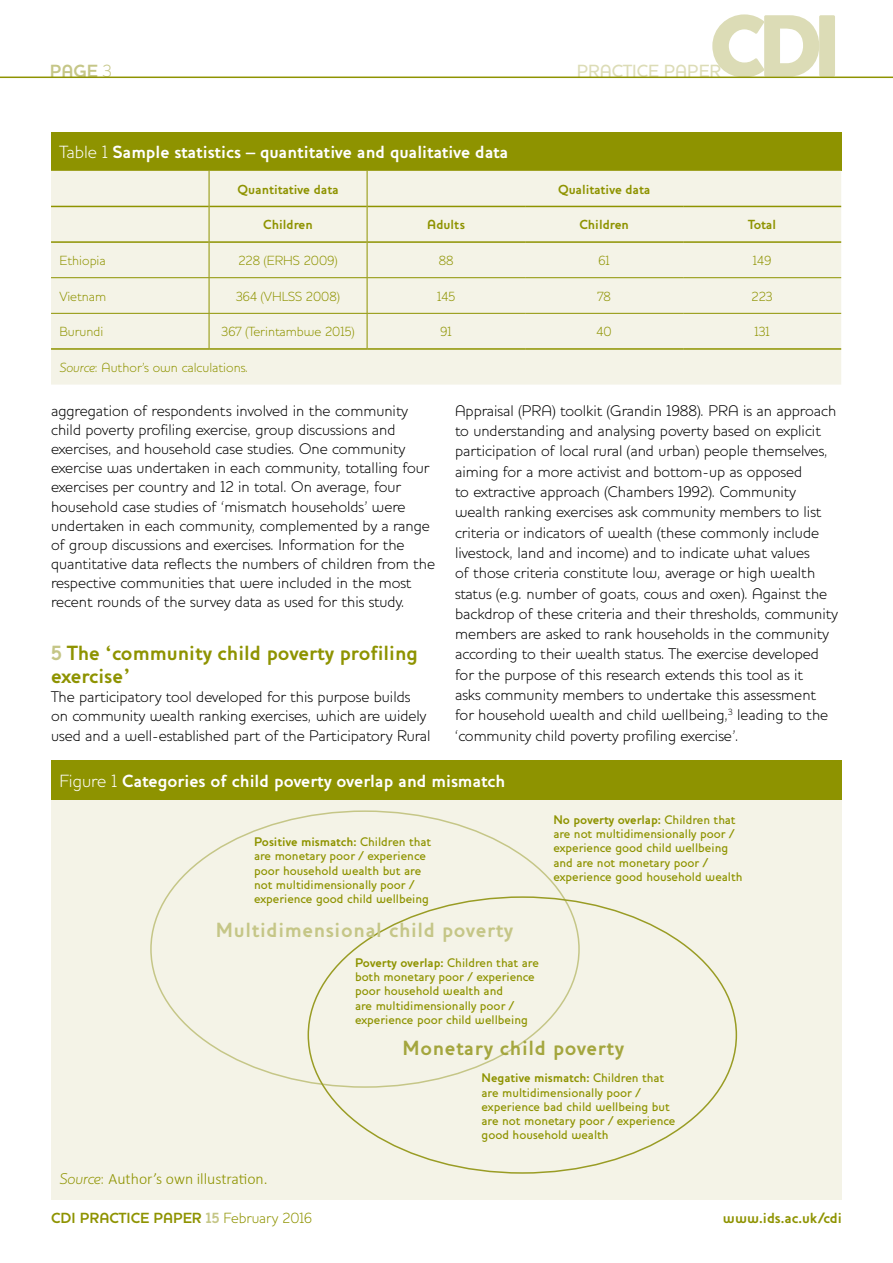
<style>
.page{position:relative;width:893px;height:1263px;background:#fff}
.page>*{position:absolute;margin:0;border:0;box-sizing:border-box;transform-origin:0 0}
.t1{font:800 90px "Houschka";color:#dcdcb6}
.t2{font:700 21px/23px "Houschka";color:#8e9300}
.t3{font:700 21px "Houschka";letter-spacing:.03em;color:#c5c687}
.t4{font:700 21px "Houschka";letter-spacing:.03em;color:#a4a63e}
.t5{font:700 18px "Houschka";color:#fff}
.t6{font:500 18px "Houschka";color:#dcdcb6}
.t7{font:700 18px "Houschka";color:#c5c687}
.t8{font:300 15.75px/20.2px "Houschka";color:#000}
.t9{font:300 15.75px "Calibri";color:#8e9300}
.t10{font:700 15px "Houschka";color:#8e9300}
.t11{font:300 13.5px "Houschka";color:#8e9300}
.t12{font:700 13.5px "Houschka";color:#8e9300}
.t13{font:500 12.75px/14.2px "Houschka";color:#8e9300}
.s1{font-weight:300}
.s2{font-style:italic}
.s3{color:#c5c687}
.s4{font-weight:700}
.s5{font-family:"Houschka";font-style:italic}
.s6{font-family:"Houschka"}
</style>
<div class="page">
<hr style="left:0;top:77px;width:893px;height:1px;background:#8e9300">
<div style="left:51px;top:132px;width:790px;height:39px;background:#8e9300"></div>
<div style="left:51px;top:171px;width:790px;height:214px;background:#f4f3e7"></div>
<hr style="left:51px;top:241px;width:158px;height:2px;background:#8e9300">
<hr style="left:209px;top:241px;width:158px;height:2px;background:#8e9300">
<hr style="left:367px;top:241px;width:158px;height:2px;background:#8e9300">
<hr style="left:525px;top:241px;width:158px;height:2px;background:#8e9300">
<hr style="left:683px;top:241px;width:158px;height:2px;background:#8e9300">
<hr style="left:51px;top:313px;width:158px;height:1px;background:#8e9300">
<hr style="left:209px;top:313px;width:158px;height:1px;background:#8e9300">
<hr style="left:367px;top:313px;width:158px;height:1px;background:#8e9300">
<hr style="left:525px;top:313px;width:158px;height:1px;background:#8e9300">
<hr style="left:683px;top:313px;width:158px;height:1px;background:#8e9300">
<hr style="left:51px;top:206px;width:158px;height:1px;background:#8e9300">
<hr style="left:209px;top:206px;width:158px;height:1px;background:#8e9300">
<hr style="left:367px;top:206px;width:158px;height:1px;background:#8e9300">
<hr style="left:525px;top:206px;width:158px;height:1px;background:#8e9300">
<hr style="left:683px;top:206px;width:158px;height:1px;background:#8e9300">
<hr style="left:51px;top:348px;width:158px;height:2px;background:#8e9300">
<hr style="left:209px;top:348px;width:158px;height:2px;background:#8e9300">
<hr style="left:367px;top:348px;width:158px;height:2px;background:#8e9300">
<hr style="left:525px;top:348px;width:158px;height:2px;background:#8e9300">
<hr style="left:683px;top:348px;width:158px;height:2px;background:#8e9300">
<hr style="left:51px;top:277px;width:158px;height:1px;background:#8e9300">
<hr style="left:209px;top:277px;width:158px;height:1px;background:#8e9300">
<hr style="left:367px;top:277px;width:158px;height:1px;background:#8e9300">
<hr style="left:525px;top:277px;width:158px;height:1px;background:#8e9300">
<hr style="left:683px;top:277px;width:158px;height:1px;background:#8e9300">
<hr style="left:209px;top:171px;width:1px;height:35px;background:#8e9300">
<hr style="left:367px;top:171px;width:1px;height:35px;background:#8e9300">
<hr style="left:209px;top:206px;width:1px;height:36px;background:#8e9300">
<hr style="left:367px;top:206px;width:1px;height:36px;background:#8e9300">
<hr style="left:209px;top:242px;width:1px;height:35px;background:#8e9300">
<hr style="left:367px;top:242px;width:1px;height:35px;background:#8e9300">
<hr style="left:209px;top:278px;width:1px;height:35px;background:#8e9300">
<hr style="left:367px;top:278px;width:1px;height:35px;background:#8e9300">
<hr style="left:209px;top:314px;width:1px;height:34px;background:#8e9300">
<hr style="left:367px;top:314px;width:1px;height:34px;background:#8e9300">
<div style="left:51px;top:781px;width:791px;height:418px;background:#f4f3e7"></div>
<div style="left:51px;top:761px;width:791px;height:39px;background:#8e9300"></div>
<h1 class="t1" style="left:709px;top:-7px;width:134px">CDI</h1>
<p class="t7" style="left:50px;top:60px;width:64px">PAGE <span class="s1">3</span></p>
<p class="t6" style="left:577px;top:60px;width:146px">PRACTICE PAPER</p>
<p class="t5" style="left:60px;top:141px;width:450px"><span class="s1">Table 1</span> Sample statistics – quantitative and qualitative data</p>
<p class="t12" style="left:238px;top:181px;width:103px">Quantitative data</p>
<p class="t12" style="left:558px;top:181px;width:94px">Qualitative data</p>
<p class="t12" style="left:263px;top:217px;width:51px">Children</p>
<p class="t12" style="left:427px;top:217px;width:39px">Adults</p>
<p class="t12" style="left:579px;top:217px;width:51px">Children</p>
<p class="t12" style="left:748px;top:217px;width:29px">Total</p>
<p class="t11" style="left:60px;top:252px;width:48px">Ethiopia</p>
<p class="t11" style="left:238px;top:252px;width:101px">228 (ERHS 2009)</p>
<p class="t11" style="left:439px;top:252px;width:16px">88</p>
<p class="t11" style="left:598px;top:252px;width:13px">61</p>
<p class="t11" style="left:753px;top:252px;width:20px">149</p>
<p class="t11" style="left:60px;top:288px;width:48px">Vietnam</p>
<p class="t11" style="left:236px;top:288px;width:105px">364 (VHLSS 2008)</p>
<p class="t11" style="left:437px;top:288px;width:20px">145</p>
<p class="t11" style="left:597px;top:288px;width:15px">78</p>
<p class="t11" style="left:752px;top:288px;width:23px">223</p>
<p class="t11" style="left:60px;top:324px;width:45px">Burundi</p>
<p class="t11" style="left:221px;top:324px;width:135px">367 (Terintambwe 2015)</p>
<p class="t11" style="left:440px;top:324px;width:13px">91</p>
<p class="t11" style="left:596px;top:324px;width:17px">40</p>
<p class="t11" style="left:754px;top:324px;width:17px">131</p>
<p class="t11" style="left:60px;top:359px;width:190px"><span class="s2">Source</span>: Author’s own calculations.</p>
<p class="t8" style="left:51px;top:401px;width:386px;line-height:19.2px">aggregation of respondents involved in the community child poverty profiling exercise, group discussions and exercises, and household case studies. One community exercise was undertaken in each community, totalling four exercises per country and 12 in total. On average, four household case studies of ‘mismatch households’ were undertaken in each community, complemented by a range of group discussions and exercises. Information for the quantitative data reflects the numbers of children from the respective communities that were included in the most recent rounds of the survey data as used for this study.</p>
<h2 class="t2" style="left:51px;top:642px;width:369px"><span class="s3">5</span> The ‘community child poverty profiling exercise’</h2>
<p class="t8" style="left:51px;top:687px;width:381px;line-height:19.2px">The participatory tool developed for this purpose builds on community wealth ranking exercises, which are widely used and a well-established part of the Participatory Rural</p>
<p class="t8" style="left:455px;top:400px;width:384px">Appraisal (PRA) toolkit (Grandin 1988). PRA is an approach to understanding and analysing poverty based on explicit participation of local rural (and urban) people themselves, aiming for a more activist and bottom-up as opposed<br>to extractive approach (Chambers 1992). Community wealth ranking exercises ask community members to list criteria or indicators of wealth (these commonly include livestock, land and income) and to indicate what values<br>of those criteria constitute low, average or high wealth status (e.g. number of goats, cows and oxen). Against the backdrop of these criteria and their thresholds, community members are asked to rank households in the community according to their wealth status. The exercise developed for the purpose of this research extends this tool as it<br>asks community members to undertake this assessment for household wealth and child wellbeing,<sup>3</sup> leading to the ‘community child poverty profiling exercise’.</p>
<p class="t5" style="left:60px;top:770px;width:447px"><span class="s1">Figure 1</span> Categories of child poverty overlap and mismatch</p>
<p class="t13" style="left:254px;top:835px;width:179px"><span class="s4">Positive mismatch:</span> Children that are monetary poor / experience poor household wealth but are not multidimensionally poor / experience good child wellbeing</p>
<h2 class="t3" style="left:216px;top:918px;width:299px">Multidimensional child poverty</h2>
<p class="t13" style="left:355px;top:955px;width:185px"><span class="s4">Poverty overlap:</span> Children that are both monetary poor / experience poor household wealth and<br>are multidimensionally poor / experience poor child wellbeing</p>
<p class="t13" style="left:553px;top:812px;width:191px"><span class="s4">No poverty overlap:</span> Children that are not multidimensionally poor / experience good child wellbeing and are not monetary poor / experience good household wealth</p>
<h2 class="t4" style="left:403px;top:1036px;width:223px">Monetary child poverty</h2>
<p class="t9" style="left:60px;top:1169px;width:210px"><span class="s5">Source</span><span class="s6">:</span> Author’s own illustration.</p>
<p class="t13" style="left:482px;top:1071px;width:195px"><span class="s4">Negative mismatch:</span> Children that are multidimensionally poor / experience bad child wellbeing but are not monetary poor / experience good household wealth</p>
<p class="t10" style="left:51px;top:1209px;width:263px">CDI PRACTICE PAPER <span class="s3">15</span> <span class="s1">February 2016</span></p>
<p class="t10" style="left:723px;top:1209px;width:121px">www.ids.ac.uk/cdi</p>
</div>
